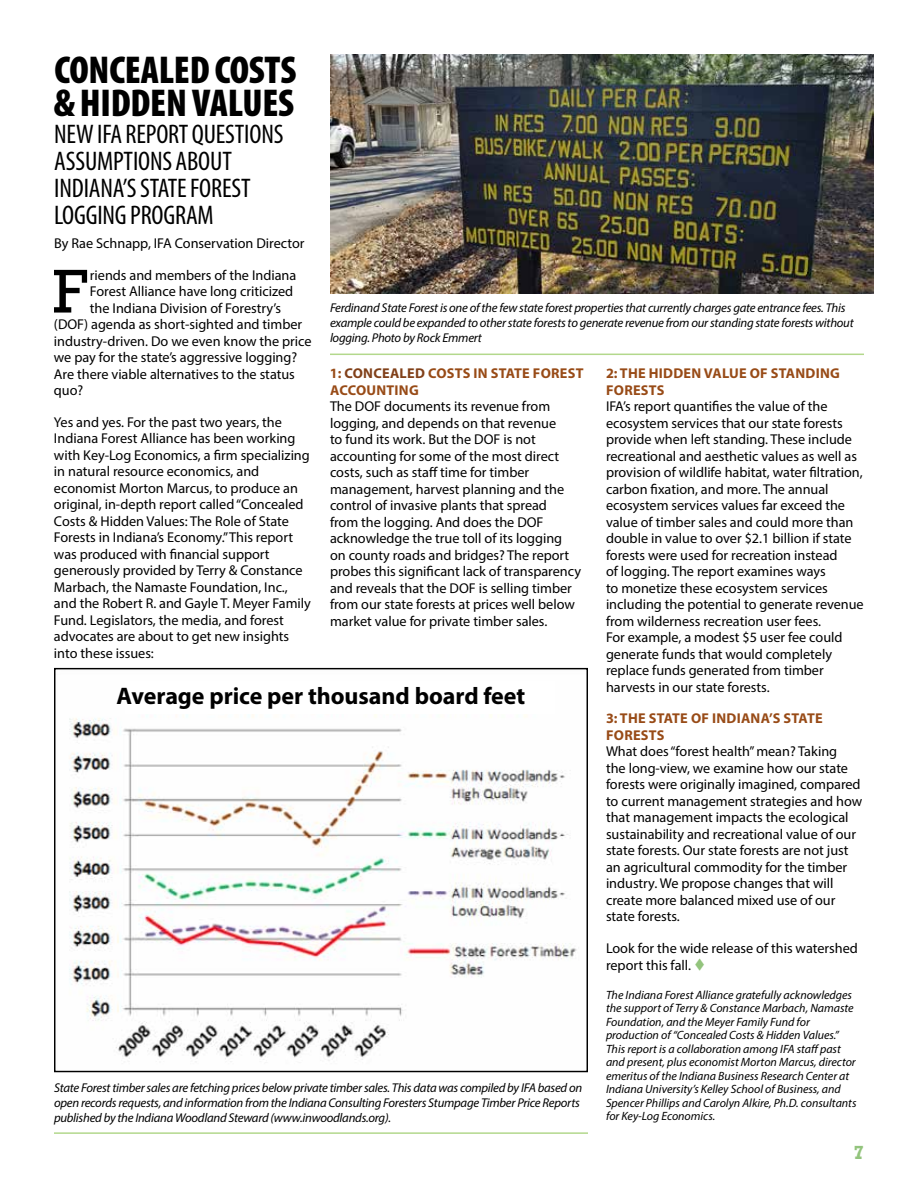
<style>
.page{position:relative;width:918px;height:1188px;background:#fff}
.page>*{position:absolute;margin:0;border:0;box-sizing:border-box;transform-origin:0 0}
.t1{font:62.85px "Rockwell";color:#000}
.t2{font:900 condensed 39px/33px "Myriad Pro";letter-spacing:-.005em;color:#000}
.t3{font:condensed 27px/27px "Myriad Pro";letter-spacing:-.005em;color:#000}
.t4{font:700 24px "Myriad Pro";color:#000}
.t5{font:700 19.5px "Rockwell";color:#93c47d}
.t6{font:14.25px/16.5px "Myriad Pro";color:#000}
.t7{font:700 14.25px "Myriad Pro";letter-spacing:.02em;color:#984b17}
.t8{font:700 14.25px "Myriad Pro";color:#814019}
.t9{font:italic 12.75px/15px "Myriad Pro";letter-spacing:-.02em;color:#000}
.t10{font:italic 12px/13.5px "Myriad Pro";color:#000}
.s1{color:#984b17}
.s2{color:#93c47d}
</style>
<div class="page">
<hr style="left:54px;top:1132px;width:534px;height:2px;background:#b3d88c">
<img style="left:69px;top:714px;width:508px;height:348px">
<img style="left:330px;top:54px;width:543px;height:240px">
<hr style="left:330px;top:354px;width:534px;height:1px;background:#b3d88c">
<h2 class="t2" style="left:54px;top:53px;width:239px">CONCEALED COSTS &amp; HIDDEN VALUES</h2>
<h3 class="t3" style="left:54px;top:121px;width:231px">NEW IFA REPORT QUESTIONS<br>ASSUMPTIONS ABOUT<br>INDIANA’S STATE FOREST<br>LOGGING PROGRAM</h3>
<p class="t6" style="left:54px;top:235px;width:252px">By Rae Schnapp, IFA Conservation Director</p>
<h1 class="t1" style="left:53px;top:255px;width:36px">F</h1>
<p class="t6" style="left:90px;top:266px;width:208px">riends and members of the Indiana</p>
<p class="t6" style="left:90px;top:283px;width:205px">Forest Alliance have long criticized</p>
<p class="t6" style="left:90px;top:299px;width:193px">the Indiana Division of Forestry’s</p>
<p class="t6" style="left:54px;top:316px;width:250px">(DOF) agenda as short-sighted and timber</p>
<p class="t6" style="left:54px;top:332px;width:259px">industry-driven. Do we even know the price</p>
<p class="t6" style="left:54px;top:349px;width:245px">we pay for the state’s aggressive logging?</p>
<p class="t6" style="left:54px;top:365px;width:242px">Are there viable alternatives to the status</p>
<p class="t6" style="left:54px;top:382px;width:31px">quo?</p>
<p class="t6" style="left:54px;top:413px;width:258px">Yes and yes. For the past two years, the Indiana Forest Alliance has been working with Key-Log Economics, a firm specializing in natural resource economics, and economist Morton Marcus, to produce an original, in-depth report called “Concealed Costs &amp; Hidden Values: The Role of State Forests in Indiana’s Economy.” This report was produced with financial support generously provided by Terry &amp; Constance Marbach, the Namaste Foundation, Inc., and the Robert R. and Gayle T. Meyer Family Fund. Legislators, the media, and forest advocates are about to get new insights into these issues:</p>
<p class="t9" style="left:330px;top:300px;width:525px">Ferdinand State Forest is one of the few state forest properties that currently charges gate entrance fees. This example could be expanded to other state forests to generate revenue from our standing state forests without logging. Photo by Rock Emmert</p>
<p class="t8" style="left:330px;top:364px;width:33px"><span class="s1">1:</span> CONCEALED</p>
<p class="t7" style="left:428px;top:364px;width:18px">COSTS</p>
<p class="t7" style="left:474px;top:364px;width:34px">IN STATE</p>
<p class="t7" style="left:533px;top:364px;width:18px">FOREST</p>
<p class="t7" style="left:330px;top:381px;width:19px">ACCO</p>
<p class="t7" style="left:366px;top:381px;width:20px">UNTING</p>
<p class="t6" style="left:330px;top:398px;width:253px">The DOF documents its revenue from logging, and depends on that revenue<br>to fund its work. But the DOF is not accounting for some of the most direct costs, such as staff time for timber management, harvest planning and the control of invasive plants that spread<br>from the logging. And does the DOF acknowledge the true toll of its logging on county roads and bridges? The report probes this significant lack of transparency and reveals that the DOF is selling timber from our state forests at prices well below market value for private timber sales.</p>
<p class="t7" style="left:606px;top:364px;width:63px">2: THE HIDDEN</p>
<p class="t7" style="left:704px;top:364px;width:85px">VALUE OF STANDING</p>
<p class="t7" style="left:606px;top:381px;width:18px">FORESTS</p>
<p class="t6" style="left:606px;top:398px;width:259px">IFA’s report quantifies the value of the ecosystem services that our state forests provide when left standing. These include recreational and aesthetic values as well as provision of wildlife habitat, water filtration, carbon fixation, and more. The annual ecosystem services values far exceed the value of timber sales and could more than double in value to over $2.1 billion if state forests were used for recreation instead<br>of logging. The report examines ways<br>to monetize these ecosystem services including the potential to generate revenue from wilderness recreation user fees.<br>For example, a modest $5 user fee could generate funds that would completely replace funds generated from timber harvests in our state forests.</p>
<p class="t7" style="left:606px;top:709px;width:60px">3: THE STATE</p>
<p class="t7" style="left:691px;top:709px;width:36px">OF INDIANA</p>
<p class="t7" style="left:769px;top:709px;width:31px">’S STATE</p>
<p class="t7" style="left:606px;top:726px;width:18px">FORESTS</p>
<p class="t6" style="left:606px;top:743px;width:258px">What does “forest health” mean? Taking<br>the long-view, we examine how our state forests were originally imagined, compared to current management strategies and how that management impacts the ecological sustainability and recreational value of our state forests. Our state forests are not just an agricultural commodity for the timber industry. We propose changes that will create more balanced mixed use of our state forests.</p>
<p class="t6" style="left:606px;top:939px;width:253px;line-height:17.2px">Look for the wide release of this watershed report this fall. <span class="s2">▼</span></p>
<p class="t10" style="left:606px;top:988px;width:252px">The Indiana Forest Alliance gratefully acknowledges the support of Terry &amp; Constance Marbach, Namaste Foundation, and the Meyer Family Fund for production of “Concealed Costs &amp; Hidden Values.” This report is a collaboration among IFA staff past and present, plus economist Morton Marcus, director emeritus of the Indiana Business Research Center at Indiana University’s Kelley School of Business, and Spencer Phillips and Carolyn Alkire, Ph.D. consultants for Key-Log Economics.</p>
<h3 class="t4" style="left:117px;top:680px;width:410px">AVERAGE PRICE PER THOUSAND BOARD FEET</h3>
<p class="t9" style="left:54px;top:1080px;width:530px">State Forest timber sales are fetching prices below private timber sales. This data was compiled by IFA based on open records requests, and information from the Indiana Consulting Foresters Stumpage Timber Price Reports published by the Indiana Woodland Steward (www.inwoodlands.org).</p>
<h3 class="t5" style="left:854px;top:1141px;width:12px">7</h3>
</div>
